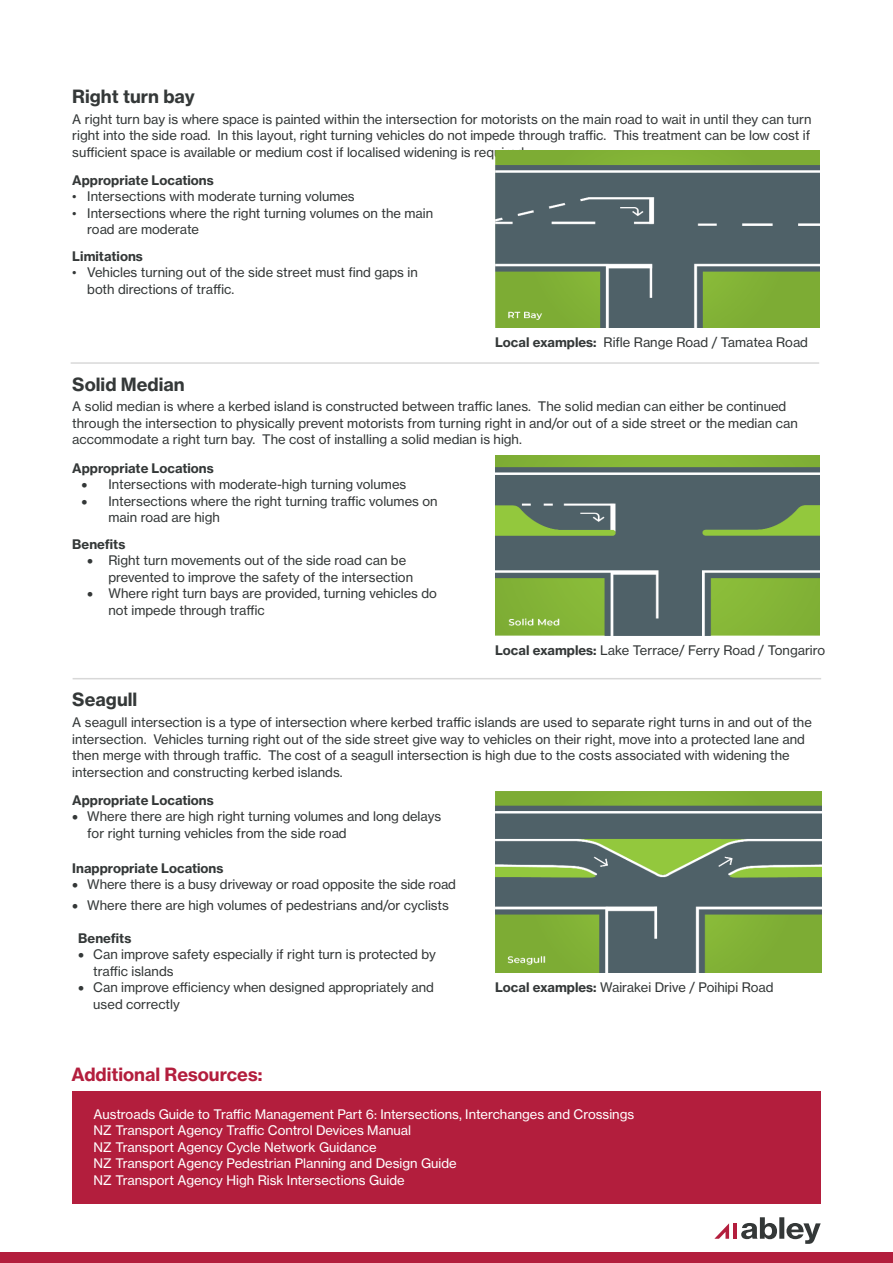
<style>
.page{position:relative;width:893px;height:1263px;background:#fff}
.page>*{position:absolute;margin:0;border:0;box-sizing:border-box;transform-origin:0 0}
.t1{font:18px "N Haas Grotesk TX Pro 75 Bd";color:#343838}
.Fact_sheet_number{font:18px "N Haas Grotesk TX Pro 75 Bd";color:#b31e3d}
.t2{font:13.05px/16.5px "N Haas Grotesk TX Std 55 Rg";color:#343838}
.intro_text{font:13.05px "N Haas Grotesk TX Std 55 Rg";color:#fff}
.t3{font:13.05px "N Haas Grotesk TX Pro 75 Bd";color:#343838}
.s1{font-family:"N Haas Grotesk TX Pro 75 Bd"}
</style>
<div class="page">
<div style="left:72px;top:1091px;width:749px;height:113px;background:#b31e3d"></div>
<div style="left:0;top:1252px;width:893px;height:11px;background:#b31e3d"></div>
<hr style="left:71px;top:362px;width:748px;height:2px;background:#d8d8d8">
<img style="left:495px;top:455px;width:325px;height:181px">
<hr style="left:73px;top:678px;width:748px;height:1px;background:#d8d8d8">
<img style="left:495px;top:791px;width:326px;height:181px">
<img style="left:495px;top:151px;width:325px;height:177px">
<svg style="left:741px;top:1217px;width:80px;height:27px"></svg>
<hr style="left:733px;top:1223px;width:4px;height:16px;background:#b31e3d">
<svg style="left:714px;top:1223px;width:15px;height:16px"></svg>
<p class="t1" style="left:72px;top:85px;width:124px">Right turn bay</p>
<p class="t2" style="left:72px;top:111px;width:741px;text-align:justify">A right turn bay is where space is painted within the intersection for motorists on the main road to wait in until they can turn right into the side road. In this layout, right turning vehicles do not impede through traffic. This treatment can be low cost if sufficient space is available or medium cost if localised widening is required.</p>
<p class="t3" style="left:72px;top:172px;width:143px">Appropriate Locations</p>
<p class="t2" style="left:72px;top:188px;width:284px">• Intersections with moderate turning volumes</p>
<p class="t2" style="left:87px;top:205px;width:347px;text-indent:-15px">• Intersections where the right turning volumes on the main road are moderate</p>
<p class="t3" style="left:72px;top:248px;width:72px">Limitations</p>
<p class="t2" style="left:87px;top:264px;width:332px;text-indent:-15px">• Vehicles turning out of the side street must find gaps in both directions of traffic.</p>
<p class="t2" style="left:495px;top:334px;width:314px"><span class="s1">Local examples:</span> Rifle Range Road / Tamatea Road</p>
<p class="t1" style="left:72px;top:373px;width:114px">Solid Median</p>
<p class="t2" style="left:72px;top:398px;width:727px">A solid median is where a kerbed island is constructed between traffic lanes. The solid median can either be continued through the intersection to physically prevent motorists from turning right in and/or out of a side street or the median can accommodate a right turn bay. The cost of installing a solid median is high.</p>
<p class="t3" style="left:72px;top:460px;width:143px">Appropriate Locations</p>
<p class="t2" style="left:82px;top:476px;width:326px">• Intersections with moderate-high turning volumes</p>
<p class="t2" style="left:109px;top:492px;width:331px;text-indent:-27px">• Intersections where the right turning traffic volumes on main road are high</p>
<p class="t3" style="left:72px;top:536px;width:55px">Benefits</p>
<p class="t2" style="left:109px;top:552px;width:306px;text-indent:-21px">• Right turn movements out of the side road can be prevented to improve the safety of the intersection</p>
<p class="t2" style="left:109px;top:585px;width:330px;text-indent:-21px">• Where right turn bays are provided, turning vehicles do not impede through traffic</p>
<p class="t2" style="left:495px;top:642px;width:332px"><span class="s1">Local examples:</span> Lake Terrace/ Ferry Road / Tongariro</p>
<p class="t1" style="left:72px;top:688px;width:67px">Seagull</p>
<p class="t2" style="left:72px;top:714px;width:741px">A seagull intersection is a type of intersection where kerbed traffic islands are used to separate right turns in and out of the intersection. Vehicles turning right out of the side street give way to vehicles on their right, move into a protected lane and then merge with through traffic. The cost of a seagull intersection is high due to the costs associated with widening the intersection and constructing kerbed islands.</p>
<p class="t3" style="left:72px;top:792px;width:143px">Appropriate Locations</p>
<p class="t2" style="left:87px;top:808px;width:356px;text-indent:-15px">• Where there are high right turning volumes and long delays for right turning vehicles from the side road</p>
<p class="t3" style="left:72px;top:860px;width:153px">Inappropriate Locations</p>
<p class="t2" style="left:72px;top:876px;width:385px">• Where there is a busy driveway or road opposite the side road</p>
<p class="t2" style="left:72px;top:897px;width:378px">• Where there are high volumes of pedestrians and/or cyclists</p>
<p class="t3" style="left:78px;top:930px;width:55px">Benefits</p>
<p class="t2" style="left:93px;top:946px;width:344px;text-indent:-15px">• Can improve safety especially if right turn is protected by traffic islands</p>
<p class="t2" style="left:93px;top:979px;width:342px;text-indent:-15px">• Can improve efficiency when designed appropriately and used correctly</p>
<p class="t2" style="left:495px;top:979px;width:280px"><span class="s1">Local examples:</span> Wairakei Drive / Poihipi Road</p>
<p class="Fact_sheet_number" style="left:72px;top:1062px;width:192px">Additional Resources:</p>
<p class="intro_text" style="left:94px;top:1106px;width:542px">Austroads Guide to Traffic Management Part 6: Intersections, Interchanges and Crossings</p>
<p class="intro_text" style="left:94px;top:1122px;width:319px">NZ Transport Agency Traffic Control Devices Manual</p>
<p class="intro_text" style="left:94px;top:1139px;width:285px">NZ Transport Agency Cycle Network Guidance</p>
<p class="intro_text" style="left:94px;top:1155px;width:365px">NZ Transport Agency Pedestrian Planning and Design Guide</p>
<p class="intro_text" style="left:94px;top:1172px;width:313px">NZ Transport Agency High Risk Intersections Guide</p>
</div>
